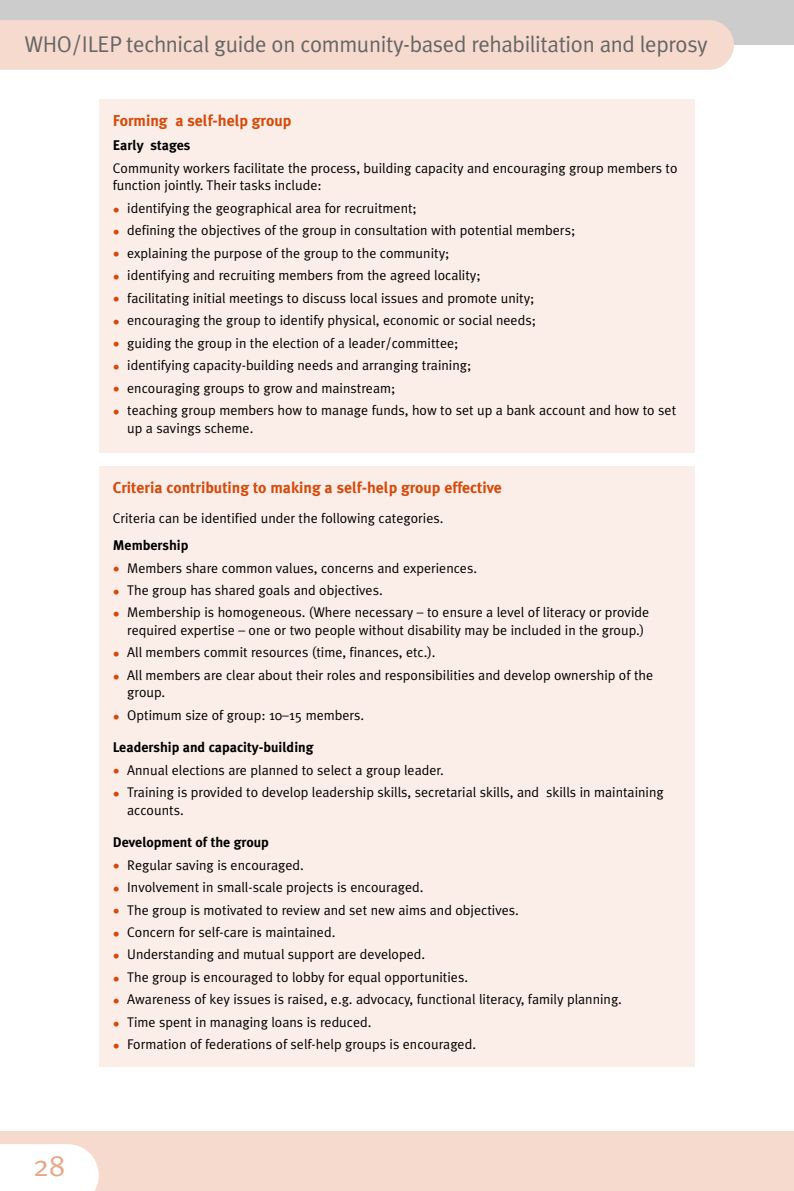
<style>
.page{position:relative;width:794px;height:1191px;background:#fff}
.page>*{position:absolute;margin:0;border:0;box-sizing:border-box;transform-origin:0 0}
.t1{font:29.75px "Meta Plus Normal";color:#eba484}
.t2{font:22.75px "Meta Plus Normal";letter-spacing:-.015em;color:#666}
.t3{font:700 15.75px "Meta Plus";color:#d74809}
.t4{font:14px/17.5px "Meta Plus Normal";color:#000}
.t5{font:700 14px "Meta Plus";color:#000}
.s1{font-family:"Sabon";color:#d74809}
</style>
<div class="page">
<div style="left:0;top:0;width:793px;height:45px;background:#ccc"></div>
<div style="left:0;top:1131px;width:793px;height:60px;background:#f7dace"></div>
<div style="left:0;top:1144px;width:99px;height:47px;background:#fff"></div>
<div style="left:0;top:20px;width:734px;height:50px;background:#f7dace"></div>
<div style="left:99px;top:99px;width:595px;height:353px;background:#fbede7"></div>
<div style="left:99px;top:467px;width:595px;height:600px;background:#fbede7"></div>
<h2 class="t2" style="left:24px;top:36px;width:685px">WHO/ILEP technical guide on community-based rehabilitation and leprosy</h2>
<p class="t3" style="left:113px;top:113px;width:180px">Forming a self-help group</p>
<p class="t5" style="left:113px;top:139px;width:79px">Early stages</p>
<p class="t4" style="left:113px;top:161px;width:566px">Community workers facilitate the process, building capacity and encouraging group members to function jointly. Their tasks include:</p>
<p class="t4" style="left:113px;top:201px;width:305px"><span class="s1">•</span> identifying the geographical area for recruitment;</p>
<p class="t4" style="left:113px;top:223px;width:464px"><span class="s1">•</span> defining the objectives of the group in consultation with potential members;</p>
<p class="t4" style="left:113px;top:246px;width:338px"><span class="s1">•</span> explaining the purpose of the group to the community;</p>
<p class="t4" style="left:113px;top:268px;width:369px"><span class="s1">•</span> identifying and recruiting members from the agreed locality;</p>
<p class="t4" style="left:113px;top:291px;width:423px"><span class="s1">•</span> facilitating initial meetings to discuss local issues and promote unity;</p>
<p class="t4" style="left:113px;top:313px;width:425px"><span class="s1">•</span> encouraging the group to identify physical, economic or social needs;</p>
<p class="t4" style="left:113px;top:335px;width:347px"><span class="s1">•</span> guiding the group in the election of a leader/committee;</p>
<p class="t4" style="left:113px;top:358px;width:360px"><span class="s1">•</span> identifying capacity-building needs and arranging training;</p>
<p class="t4" style="left:113px;top:380px;width:284px"><span class="s1">•</span> encouraging groups to grow and mainstream;</p>
<p class="t4" style="left:127px;top:403px;width:550px;text-indent:-14px"><span class="s1">•</span> teaching group members how to manage funds, how to set up a bank account and how to set up a savings scheme.</p>
<h1 class="t1" style="left:33px;top:1155px;width:33px">28</h1>
<p class="t3" style="left:113px;top:480px;width:391px">Criteria contributing to making a self-help group effective</p>
<p class="t4" style="left:113px;top:510px;width:332px">Criteria can be identified under the following categories.</p>
<p class="t5" style="left:113px;top:538px;width:77px">Membership</p>
<p class="t4" style="left:113px;top:560px;width:366px"><span class="s1">•</span> Members share common values, concerns and experiences.</p>
<p class="t4" style="left:113px;top:583px;width:271px"><span class="s1">•</span> The group has shared goals and objectives.</p>
<p class="t4" style="left:127px;top:605px;width:523px;text-indent:-14px"><span class="s1">•</span> Membership is homogeneous. (Where necessary – to ensure a level of literacy or provide required expertise – one or two people without disability may be included in the group.)</p>
<p class="t4" style="left:113px;top:645px;width:324px"><span class="s1">•</span> All members commit resources (time, finances, etc.).</p>
<p class="t4" style="left:127px;top:668px;width:527px;text-indent:-14px"><span class="s1">•</span> All members are clear about their roles and responsibilities and develop ownership of the group.</p>
<p class="t4" style="left:113px;top:707px;width:253px"><span class="s1">•</span> Optimum size of group: 10–15 members.</p>
<p class="t5" style="left:113px;top:741px;width:202px">Leadership and capacity-building</p>
<p class="t4" style="left:113px;top:762px;width:333px"><span class="s1">•</span> Annual elections are planned to select a group leader.</p>
<p class="t4" style="left:127px;top:785px;width:538px;text-indent:-14px"><span class="s1">•</span> Training is provided to develop leadership skills, secretarial skills, and skills in maintaining accounts.</p>
<p class="t5" style="left:113px;top:835px;width:157px">Development of the group</p>
<p class="t4" style="left:113px;top:857px;width:193px"><span class="s1">•</span> Regular saving is encouraged.</p>
<p class="t4" style="left:113px;top:880px;width:312px"><span class="s1">•</span> Involvement in small-scale projects is encouraged.</p>
<p class="t4" style="left:113px;top:902px;width:407px"><span class="s1">•</span> The group is motivated to review and set new aims and objectives.</p>
<p class="t4" style="left:113px;top:925px;width:224px"><span class="s1">•</span> Concern for self-care is maintained.</p>
<p class="t4" style="left:113px;top:947px;width:314px"><span class="s1">•</span> Understanding and mutual support are developed.</p>
<p class="t4" style="left:113px;top:969px;width:357px"><span class="s1">•</span> The group is encouraged to lobby for equal opportunities.</p>
<p class="t4" style="left:113px;top:992px;width:511px"><span class="s1">•</span> Awareness of key issues is raised, e.g. advocacy, functional literacy, family planning.</p>
<p class="t4" style="left:113px;top:1014px;width:260px"><span class="s1">•</span> Time spent in managing loans is reduced.</p>
<p class="t4" style="left:113px;top:1037px;width:365px"><span class="s1">•</span> Formation of federations of self-help groups is encouraged.</p>
</div>
